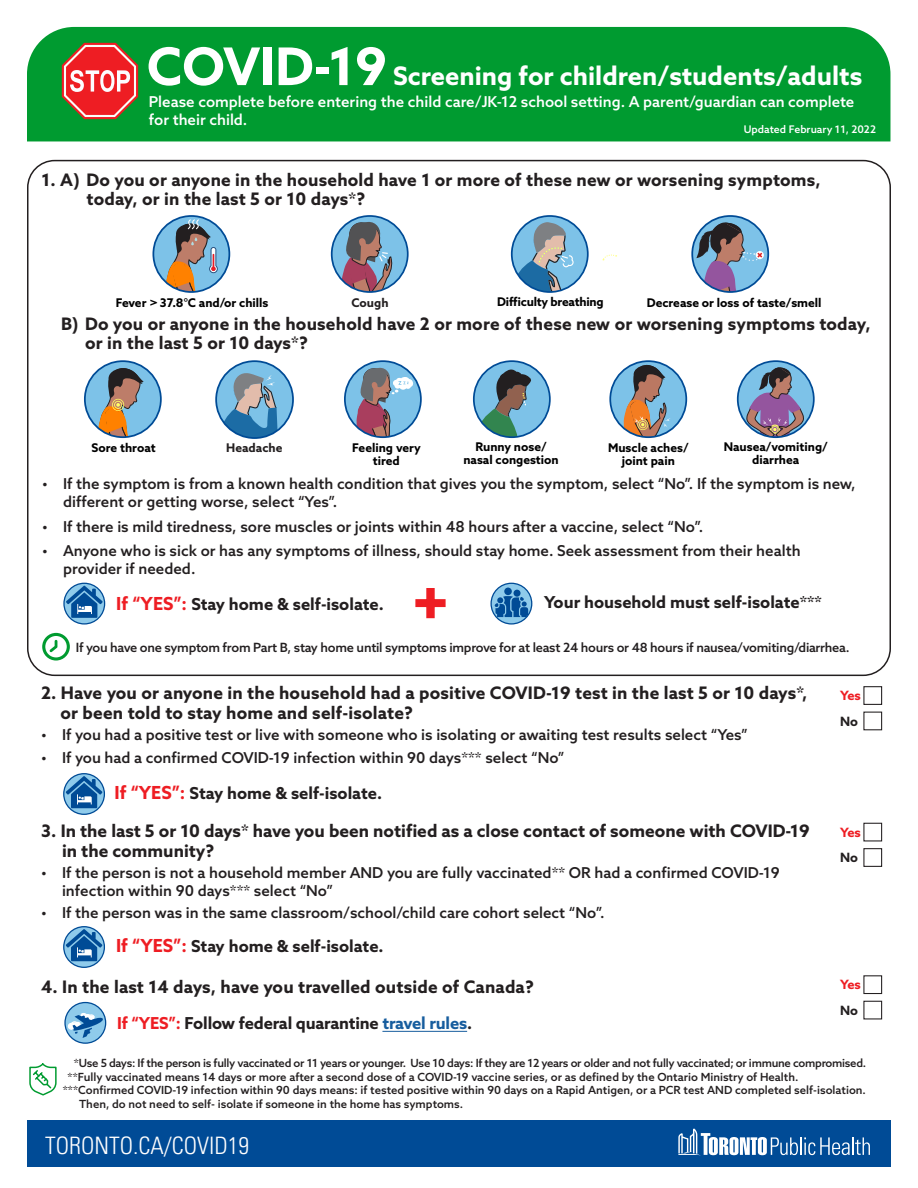
<style>
.page{position:relative;width:918px;height:1188px;background:#fff}
.page>*{position:absolute;margin:0;border:0;box-sizing:border-box;transform-origin:0 0}
.t1{font:700 25.5px "Azo Sans";color:#fff}
.t2{font:300 condensed 24px "Univers";color:#fff}
.t3{font:700 17.25px/19.5px "Azo Sans";letter-spacing:.01em;color:#231f20}
.t4{font:700 16.5px "Azo Sans";color:#231f20}
.t5{font:500 15px/18px "Azo Sans";color:#231f20}
.t6{font:500 15px/18px "Azo Sans";color:#fff}
.t7{font:500 12.75px "Azo Sans";letter-spacing:-.02em;color:#231f20}
.t8{font:700 12.75px "Azo Sans";letter-spacing:-.055em;color:#ee1d23}
.t9{font:700 12.75px "Azo Sans";color:#231f20}
.t10{font:700 12px/13.5px "Azo Sans";color:#000;text-align:center}
.t11{font:700 12px "Azo Sans";letter-spacing:-.02em;color:#000}
.t12{font:700 12px "Azo Sans";color:#231f20}
.t13{font:500 11.25px "Azo Sans";color:#231f20}
.t14{font:500 11.25px "Azo Sans";letter-spacing:-.025em;color:#231f20}
.t15{font:500 10.5px "Azo Sans";color:#fff}
.s1{font-size:52.05px}
.s2{font-size:18px;color:#ee1d23}
.s3{color:#ee1d23}
.s4{color:#175d9e}
</style>
<div class="page">
<div style="left:27px;top:27px;width:863px;height:114px;background:#009b30"></div>
<svg style="left:62px;top:43px;width:76px;height:76px;background:#c85b4d"></svg>
<div style="left:863px;top:686px;width:19px;height:19px;border:1px solid #231f20"></div>
<div style="left:863px;top:712px;width:19px;height:18px;border:1px solid #231f20"></div>
<div style="left:863px;top:823px;width:19px;height:18px;border:1px solid #231f20"></div>
<div style="left:863px;top:848px;width:19px;height:19px;border:1px solid #231f20"></div>
<div style="left:863px;top:975px;width:19px;height:19px;border:1px solid #231f20"></div>
<div style="left:863px;top:1001px;width:19px;height:18px;border:1px solid #231f20"></div>
<svg style="left:64px;top:583px;width:41px;height:41px"></svg>
<svg style="left:66px;top:586px;width:37px;height:32px"></svg>
<div style="left:63px;top:583px;width:42px;height:42px;border:1px solid #004b96;border-radius:50%"></div>
<svg style="left:64px;top:774px;width:40px;height:40px"></svg>
<svg style="left:66px;top:776px;width:36px;height:32px"></svg>
<div style="left:63px;top:773px;width:42px;height:42px;border:1px solid #004b96;border-radius:50%"></div>
<svg style="left:491px;top:583px;width:41px;height:41px"></svg>
<div style="left:504px;top:588px;width:8px;height:7px;background:#004b96;border-radius:50%"></div>
<svg style="left:494px;top:596px;width:34px;height:21px"></svg>
<div style="left:514px;top:590px;width:7px;height:7px;background:#004b96;border-radius:50%"></div>
<div style="left:490px;top:583px;width:42px;height:42px;border:1px solid #004b96;border-radius:50%"></div>
<svg style="left:65px;top:1003px;width:41px;height:40px"></svg>
<svg style="left:68px;top:1013px;width:35px;height:25px"></svg>
<div style="left:64px;top:1002px;width:42px;height:42px;border:1px solid #004b96;border-radius:50%"></div>
<hr style="left:382px;top:1031px;width:85px;height:1px;background:#175d9e">
<svg style="left:415px;top:588px;width:31px;height:31px"></svg>
<div style="left:153px;top:216px;width:76px;height:76px;background:#7dc2e8;border-radius:50%"></div>
<div style="left:152px;top:215px;width:78px;height:78px;border:2px solid #004b96;border-radius:50%"></div>
<svg style="left:165px;top:216px;width:53px;height:76px"></svg>
<div style="left:27px;top:1120px;width:864px;height:47px;background:#004b96"></div>
<svg style="left:678px;top:1128px;width:192px;height:28px"></svg>
<svg style="left:29px;top:1063px;width:28px;height:33px"></svg>
<svg style="left:42px;top:633px;width:28px;height:28px"></svg>
<div style="left:332px;top:216px;width:76px;height:76px;background:#7dc2e8;border-radius:50%"></div>
<div style="left:331px;top:215px;width:78px;height:78px;border:2px solid #004b96;border-radius:50%"></div>
<svg style="left:512px;top:216px;width:76px;height:76px"></svg>
<svg style="left:516px;top:222px;width:58px;height:70px;background:#80a7bf"></svg>
<div style="left:511px;top:215px;width:78px;height:78px;border:2px solid #004b96;border-radius:50%"></div>
<svg style="left:692px;top:216px;width:76px;height:76px"></svg>
<div style="left:691px;top:215px;width:78px;height:78px;border:2px solid #004b96;border-radius:50%"></div>
<svg style="left:696px;top:222px;width:68px;height:70px;background:#8190ac"></svg>
<div style="left:85px;top:361px;width:76px;height:76px;background:#7dc2e8;border-radius:50%"></div>
<div style="left:84px;top:360px;width:78px;height:78px;border:2px solid #004b96;border-radius:50%"></div>
<svg style="left:98px;top:361px;width:46px;height:76px"></svg>
<div style="left:216px;top:361px;width:77px;height:77px;background:#7dc2e8;border-radius:50%"></div>
<div style="left:215px;top:360px;width:79px;height:79px;border:2px solid #004b96;border-radius:50%"></div>
<svg style="left:345px;top:361px;width:76px;height:76px"></svg>
<svg style="left:356px;top:367px;width:57px;height:70px;background:#8f94aa"></svg>
<div style="left:344px;top:360px;width:78px;height:78px;border:2px solid #004b96;border-radius:50%"></div>
<div style="left:474px;top:361px;width:76px;height:76px;background:#7dc2e8;border-radius:50%"></div>
<svg style="left:479px;top:369px;width:53px;height:68px"></svg>
<div style="left:473px;top:360px;width:78px;height:78px;border:2px solid #004b96;border-radius:50%"></div>
<div style="left:610px;top:361px;width:76px;height:76px;background:#7dc2e8;border-radius:50%"></div>
<div style="left:609px;top:360px;width:78px;height:78px;border:2px solid #004b96;border-radius:50%"></div>
<svg style="left:623px;top:364px;width:48px;height:73px"></svg>
<svg style="left:738px;top:361px;width:76px;height:76px"></svg>
<div style="left:737px;top:360px;width:78px;height:78px;border:2px solid #004b96;border-radius:50%"></div>
<svg style="left:746px;top:367px;width:58px;height:70px;background:#8682a0"></svg>
<svg style="left:64px;top:927px;width:40px;height:40px"></svg>
<svg style="left:66px;top:929px;width:36px;height:32px"></svg>
<div style="left:63px;top:926px;width:42px;height:42px;border:1px solid #004b96;border-radius:50%"></div>
<svg style="left:341px;top:221px;width:55px;height:71px"></svg>
<svg style="left:602px;top:255px;width:15px;height:5px"></svg>
<svg style="left:221px;top:372px;width:57px;height:66px"></svg>
<p class="t1" style="left:147px;top:59px;width:717px"><span class="s1">COVID-19</span> Screening for children/students/adults</p>
<p class="t6" style="left:149px;top:93px;width:707px">Please complete before entering the child care/JK-12 school setting. A parent/guardian can complete for their child.</p>
<p class="t15" style="left:744px;top:122px;width:134px">Updated February 11, 2022</p>
<p class="t3" style="left:87px;top:170px;width:736px;text-indent:-45px">1. A) Do you or anyone in the household have 1 or more of these new or worsening symptoms, today, or in the last 5 or 10 days*?</p>
<p class="t10" style="left:116px;top:295px;width:154px">Fever &gt; 37.8°C and/or chills</p>
<p class="t12" style="left:351px;top:295px;width:39px">Cough</p>
<p class="t11" style="left:497px;top:294px;width:108px">Difficulty breathing</p>
<p class="t10" style="left:647px;top:296px;width:176px">Decrease or loss of taste/smell</p>
<p class="t3" style="left:85px;top:313px;width:787px;text-indent:-24px">B) Do you or anyone in the household have 2 or more of these new or worsening symptoms today, or in the last 5 or 10 days*?</p>
<p class="t10" style="left:92px;top:440px;width:66px">Sore throat</p>
<p class="t12" style="left:226px;top:440px;width:58px">Headache</p>
<p class="t10" style="left:352px;top:440px;width:70px">Feeling very tired</p>
<p class="t10" style="left:475px;top:439px;width:73px">Runny nose/</p>
<p class="t10" style="left:463px;top:453px;width:97px">nasal congestion</p>
<p class="t10" style="left:608px;top:440px;width:82px">Muscle aches/</p>
<p class="t10" style="left:622px;top:454px;width:55px">joint pain</p>
<p class="t10" style="left:724px;top:439px;width:106px">Nausea/vomiting/ diarrhea</p>
<p class="t5" style="left:63px;top:474px;width:794px;text-indent:-21px">• If the symptom is from a known health condition that gives you the symptom, select “No”. If the symptom is new, different or getting worse, select “Yes”.</p>
<p class="t5" style="left:42px;top:517px;width:663px">• If there is mild tiredness, sore muscles or joints within 48 hours after a vaccine, select “No”.</p>
<p class="t5" style="left:63px;top:542px;width:739px;text-indent:-21px">• Anyone who is sick or has any symptoms of illness, should stay home. Seek assessment from their health provider if needed.</p>
<p class="t4" style="left:116px;top:593px;width:269px"><span class="s2">If “YES”:</span> Stay home &amp; self-isolate.</p>
<p class="t4" style="left:544px;top:591px;width:279px">Your household must self-isolate***</p>
<p class="t7" style="left:76px;top:639px;width:775px">If you have one symptom from Part B, stay home until symptoms improve for at least 24 hours or 48 hours if nausea/vomiting/diarrhea.</p>
<p class="t8" style="left:840px;top:687px;width:22px">Yes</p>
<p class="t9" style="left:840px;top:713px;width:19px">No</p>
<p class="t3" style="left:61px;top:683px;width:748px;text-indent:-19px">2. Have you or anyone in the household had a positive COVID-19 test in the last 5 or 10 days*, or been told to stay home and self-isolate?</p>
<p class="t5" style="left:41px;top:726px;width:708px">• If you had a positive test or live with someone who is isolating or awaiting test results select “Yes”</p>
<p class="t5" style="left:41px;top:749px;width:525px">• If you had a confirmed COVID-19 infection within 90 days*** select “No”</p>
<p class="t4" style="left:115px;top:782px;width:269px"><span class="s2">If “YES”:</span> Stay home &amp; self-isolate.</p>
<p class="t3" style="left:62px;top:821px;width:749px;text-indent:-21px">3. In the last 5 or 10 days* have you been notified as a close contact of someone with COVID-19 in the community?</p>
<p class="t5" style="left:62px;top:864px;width:719px;text-indent:-21px">• If the person is not a household member AND you are fully vaccinated** OR had a confirmed COVID-19 infection within 90 days*** select “No”</p>
<p class="t5" style="left:41px;top:903px;width:565px">• If the person was in the same classroom/school/child care cohort select “No”.</p>
<p class="t4" style="left:116px;top:935px;width:269px"><span class="s2">If “YES”:</span> Stay home &amp; self-isolate.</p>
<p class="t3" style="left:41px;top:977px;width:494px">4. In the last 14 days, have you travelled outside of Canada?</p>
<p class="t4" style="left:117px;top:1013px;width:356px"><span class="s3">If “YES”:</span> Follow federal quarantine <span class="s4">travel rules</span>.</p>
<p class="t8" style="left:840px;top:824px;width:22px">Yes</p>
<p class="t9" style="left:840px;top:849px;width:19px">No</p>
<p class="t8" style="left:840px;top:976px;width:22px">Yes</p>
<p class="t9" style="left:840px;top:1002px;width:19px">No</p>
<p class="t14" style="left:74px;top:1056px;width:794px">*Use 5 days: If the person is fully vaccinated or 11 years or younger. Use 10 days: If they are 12 years or older and not fully vaccinated; or immune compromised.</p>
<p class="t13" style="left:68px;top:1069px;width:732px">**Fully vaccinated means 14 days or more after a second dose of a COVID-19 vaccine series, or as defined by the Ontario Ministry of Health.</p>
<p class="t13" style="left:63px;top:1083px;width:805px">***Confirmed COVID-19 infection within 90 days means: if tested positive within 90 days on a Rapid Antigen, or a PCR test AND completed self-isolation.</p>
<p class="t13" style="left:79px;top:1096px;width:386px">Then, do not need to self- isolate if someone in the home has symptoms.</p>
<p class="t2" style="left:45px;top:1131px;width:206px">TORONTO.CA/COVID19</p>
</div>
